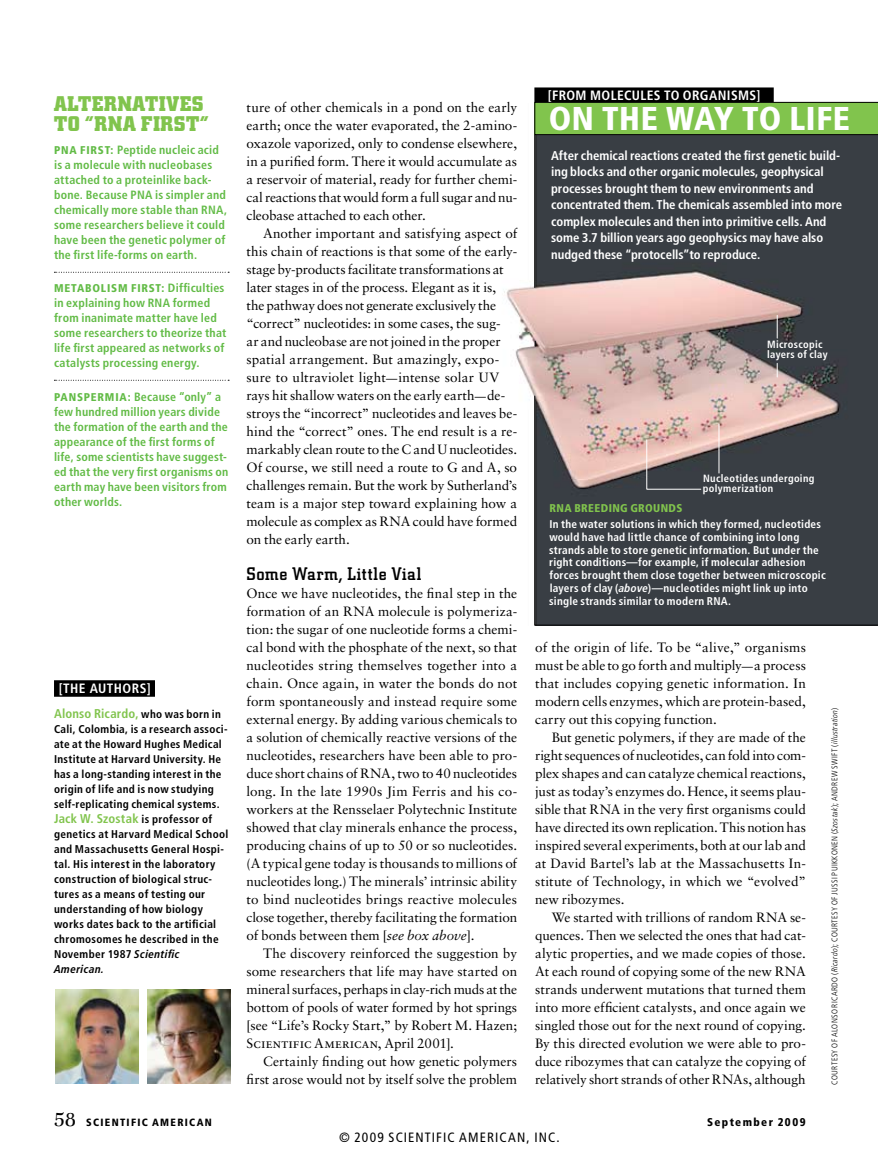
<style>
.page{position:relative;width:878px;height:1161px;background:#fff}
.page>*{position:absolute;margin:0;border:0;box-sizing:border-box;transform-origin:0 0}
.t1{font:900 condensed 33px "Frutiger LT Std";color:#fff}
.t2{font:700 21px/19.5px "City";letter-spacing:.04em;color:#81c44d}
.t3{font:500 18px "City";letter-spacing:.045em;color:#000}
.t4{font:13.5px/18px "Sabon LT Std";letter-spacing:-.005em;color:#000;text-align:justify}
.t5{font:700 condensed 13.5px "Frutiger LT Std";letter-spacing:.03em;color:#fff}
.t6{font:condensed 13.5px "Frutiger LT Std";letter-spacing:.08em;color:#000}
.t7{font:700 condensed 12.75px/16.5px "Frutiger LT Std";color:#fff}
.t8{font:700 condensed 12.75px "Frutiger LT Std";letter-spacing:.01em;color:#81c44d}
.t9{font:700 condensed 12px/15px "Frutiger LT Std";letter-spacing:.015em;color:#62bb46}
.t10{font:700 condensed 11.25px/15px "Frutiger LT Std";letter-spacing:.03em;color:#000}
.t11{font:700 condensed 11.25px/12.8px "Frutiger LT Std";letter-spacing:.02em;color:#fff}
.t12{font:900 condensed 11.25px "Frutiger LT Std";letter-spacing:.07em;color:#62bb46}
.t13{font:900 condensed 11.25px "Frutiger LT Std";letter-spacing:.035em;color:#81c44d}
.t14{font:900 condensed 11.25px "Frutiger LT Std";letter-spacing:.12em;color:#000}
.t15{font:italic 700 condensed 11.25px "Frutiger LT Com";letter-spacing:.035em;color:#000}
.t16{font:700 condensed 10.5px/10.5px "Frutiger LT Std";letter-spacing:.03em;color:#fff}
.t17{font:900 condensed 10.5px "Frutiger LT Std";letter-spacing:.125em;color:#000}
.t18{font:300 condensed 8.25px "Frutiger LT Std";letter-spacing:.04em;color:#000}
.s1{font-weight:900;font-size:11.25px}
.s2{font-weight:700;font-size:12px}
.s3{font-size:11.25px;color:#000}
.s4{font-family:"Frutiger LT Com";font-style:italic}
.s5{font-size:11.25px}
.s6{font-style:italic}
.s7{font-family:"Zapf Intl ITC Std";font-weight:500;font-stretch:normal;font-size:21px}
</style>
<div class="page">
<img style="left:504px;top:286px;width:30px;height:110px">
<div style="left:534px;top:87px;width:239px;height:17px;background:#000"></div>
<div style="left:54px;top:680px;width:101px;height:17px;background:#000"></div>
<svg style="left:54px;top:272px;width:175px;height:1px"></svg>
<svg style="left:54px;top:380px;width:175px;height:1px"></svg>
<img style="left:56px;top:989px;width:82px;height:95px">
<img style="left:147px;top:989px;width:83px;height:95px">
<svg style="left:534px;top:102px;width:344px;height:524px;background:#64635e"></svg>
<h2 class="t2" style="left:54px;top:94px;width:151px">ALTERNATIVES<br>TO “RNA</h2>
<h2 class="t2" style="left:141px;top:113px;width:69px">FIRST”</h2>
<p class="t9" style="left:54px;top:143px;width:175px"><span class="s1">PNA FIRST:</span> Peptide nucleic acid is a molecule with nucleobases attached to a proteinlike back&shy;bone. Because PNA is simpler and chemically more stable than RNA, some researchers believe it could have been the genetic polymer of the first life-forms on earth.</p>
<p class="t12" style="left:54px;top:282px;width:172px">M ETABOLISM FIRST: <span class="s2">Difficulties</span></p>
<p class="t9" style="left:54px;top:296px;width:174px">in explaining how RNA formed from inanimate matter have led some researchers to theorize that life first appeared as networks of catalysts processing energy.</p>
<p class="t9" style="left:54px;top:389px;width:176px"><span class="s1">PANSPERMIA:</span> Because “only” a few hundred million years divide the formation of the earth and the appearance of the first forms of life, some scientists have suggest&shy;ed that the very first organisms on earth may have been visitors from other worlds.</p>
<p class="t5" style="left:59px;top:680px;width:48px">[The Auth</p>
<p class="t5" style="left:123px;top:680px;width:30px">ors]</p>
<p class="t8" style="left:54px;top:706px;width:168px">Alonso Ricardo, <span class="s3">who was born in</span></p>
<p class="t10" style="left:54px;top:721px;width:175px">Cali, Colombia, is a research associ&shy;ate at the Howard Hughes Medical Institute at Harvard University. He has a long-standing interest in the origin of life and is now studying self-replicating chemical systems.</p>
<p class="t8" style="left:54px;top:811px;width:160px">Jack W. Szostak <span class="s3">is professor of</span></p>
<p class="t10" style="left:54px;top:826px;width:176px">genetics at Harvard Medical School and Massachusetts General Hospi&shy;tal. His interest in the laboratory construction of biological struc&shy;tures as a means of testing our understanding of how biology works dates back to the artificial chromosomes he described in the<br>November 1987 <span class="s4">Scientific</span></p>
<p class="t15" style="left:54px;top:962px;width:52px">American.</p>
<p class="t4" style="left:246px;top:98px;width:272px">ture of other chemicals in a pond on the early earth; once the water evaporated, the 2-amino&shy;oxazole vaporized, only to condense elsewhere, in a purified form. There it would accumulate as a reservoir of material, ready for further chemi&shy;cal reactions that would form a full sugar and nu&shy;cleobase attached to each other.</p>
<p class="t4" style="left:246px;top:224px;width:272px;text-align:left;text-indent:17px">Another important and satisfying aspect of this chain of reactions is that some of the early&shy;stage by-products facilitate transformations at later stages in of the process. Elegant as it is,<br>the pathway does not generate exclusively the “correct” nucleotides: in some cases, the sug-<br>ar and nucleobase are not joined in the proper spatial arrangement. But amazingly, expo&shy;sure to ultraviolet light<span class="s5">—</span>intense solar UV rays hit shallow waters on the early earth<span class="s5">—</span>de&shy;stroys the “incorrect” nucleotides and leaves be&shy;hind the “correct” ones. The end result is a re&shy;markably clean route to the C and U nucleotides.<br>Of course, we still need a route to G and A, so challenges remain. But the work by Sutherland’s team is a major step toward explaining how a molecule as complex as RNA could have formed on the early earth.</p>
<h3 class="t3" style="left:246px;top:563px;width:176px">Some Warm, Little Vial</h3>
<p class="t4" style="left:246px;top:584px;width:272px">Once we have nucleotides, the final step in the formation of an RNA molecule is polymeriza&shy;tion: the sugar of one nucleotide forms a chemi&shy;cal bond with the phosphate of the next, so that nucleotides string themselves together into a chain. Once again, in water the bonds do not form spontaneously and instead require some external energy. By adding various chemicals to a solution of chemically reactive versions of the nucleotides, researchers have been able to pro&shy;duce short chains of RNA, two to 40 nucleotides long. In the late 1990s Jim Ferris and his co&shy;workers at the Rensselaer Polytechnic Institute showed that clay minerals enhance the process, producing chains of up to 50 or so nucleotides. (A typical gene today is thousands to millions of nucleotides long.) The minerals’ intrinsic ability to bind nucleotides brings reactive molecules close together, thereby facilitating the formation of bonds between them [<span class="s6">see box above</span>].</p>
<p class="t4" style="left:246px;top:944px;width:272px;text-indent:16px">The discovery reinforced the suggestion by some researchers that life may have started on mineral surfaces, perhaps in clay-rich muds at the bottom of pools of water formed by hot springs [see “Life’s Rocky Start,” by Robert M. Hazen; Scientific American, April 2001].</p>
<p class="t4" style="left:246px;top:1052px;width:272px;text-align:right">Certainly finding out how genetic polymers first arose would not by itself solve the problem</p>
<p class="t5" style="left:548px;top:88px;width:214px">[FROM MOLECULES TO ORGANISMS]</p>
<h1 class="t1" style="left:548px;top:98px;width:257px">ON THE WAY TO LIFE</h1>
<p class="t7" style="left:551px;top:147px;width:292px">After chemical reactions created the first genetic build&shy;ing blocks and other organic molecules, geophysical processes brought them to new environments and concentrated them. The chemicals assembled into more complex molecules and then into primitive cells. And some 3.7 billion years ago geophysics may have also nudged these “protocells”to reproduce.</p>
<p class="t16" style="left:767px;top:339px;width:62px">Microscopic layers of clay</p>
<p class="t16" style="left:703px;top:473px;width:113px">Nucleotides undergoing polymerization</p>
<p class="t13" style="left:549px;top:502px;width:134px">RNA BREEDING GROUNDS</p>
<p class="t11" style="left:549px;top:518px;width:278px">In the water solutions in which they formed, nucleotides would have had little chance of combining into long strands able to store genetic information. But under the right conditions—for example, if molecular adhesion forces brought them close together between microscopic layers of clay (<span class="s4">above</span>)—nucleotides might link up into single strands similar to modern RNA.</p>
<p class="t4" style="left:535px;top:638px;width:272px">of the origin of life. To be “alive,” organisms must be able to go forth and multiply<span class="s5">—</span>a process that includes copying genetic information. In modern cells enzymes, which are protein-based, carry out this copying function.</p>
<p class="t4" style="left:535px;top:728px;width:272px;text-indent:16px">But genetic polymers, if they are made of the right sequences of nucleotides, can fold into com&shy;plex shapes and can catalyze chemical reactions, just as today’s enzymes do. Hence, it seems plau&shy;sible that RNA in the very first organisms could have directed its own replication. This notion has inspired several experiments, both at our lab and at David Bartel’s lab at the Massachusetts In&shy;stitute of Technology, in which we “evolved” new ribozymes.</p>
<p class="t4" style="left:535px;top:908px;width:272px;text-indent:17px">We started with trillions of random RNA se&shy;quences. Then we selected the ones that had cat&shy;alytic properties, and we made copies of those.<br>At each round of copying some of the new RNA strands underwent mutations that turned them into more efficient catalysts, and once again we singled those out for the next round of copying.<br>By this directed evolution we were able to pro&shy;duce ribozymes that can catalyze the copying of relatively short strands of other RNAs, although</p>
<p class="t18" style="left:830px;top:1085px;width:379px;rotate:-90deg">courtesy of Alonso ricardo (<span class="s4">Ricardo</span>); Courtesy of Jussi Puikkonen (<span class="s4">Szostak</span>); andrew swift (<span class="s4">illustration</span>)</p>
<p class="t17" style="left:54px;top:1116px;width:159px"><span class="s7">58</span> SCIENTIFIC AMERICAN</p>
<p class="t14" style="left:707px;top:1115px;width:100px">SEPTEMBER 2009</p>
<p class="t6" style="left:339px;top:1129px;width:222px">© 2009 SCIENTIFIC AMERICAN, INC.</p>
</div>
